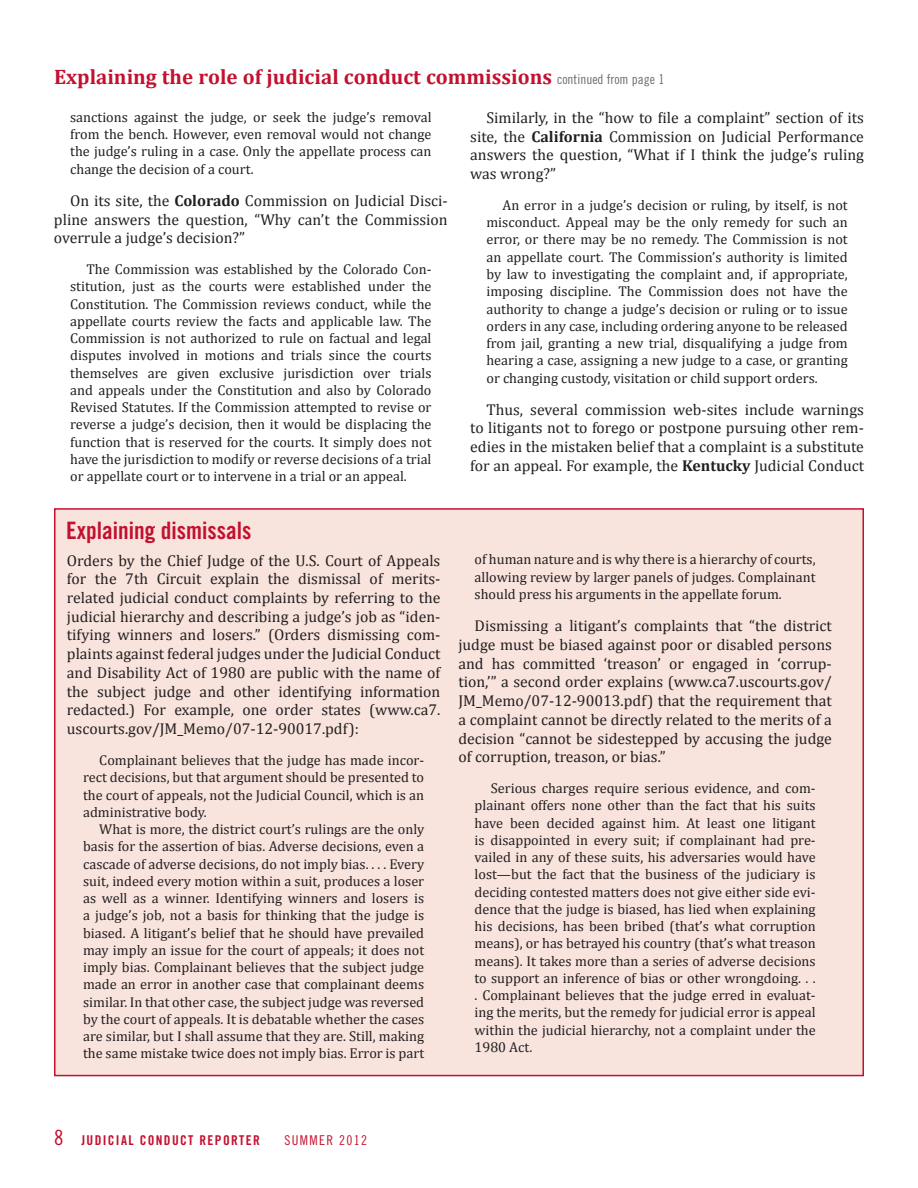
<style>
.page{position:relative;width:918px;height:1188px;background:#fff}
.page>*{position:absolute;margin:0;border:0;box-sizing:border-box;transform-origin:0 0}
.t1{font:24px "Trade Gothic Bold Cond Twenty";color:#c3102f}
.t2{font:700 21px "Cambria";color:#c3102f}
.t3{font:15.75px/18.8px "Cambria";color:#231f20;text-align:justify}
.t4{font:14.25px/17.2px "Cambria";color:#231f20;text-align:justify}
.t5{font:13.5px "Trade Gothic Bold Cond Twenty";letter-spacing:.1em;color:#c3102f}
.t6{font:13.5px "Trade Gothic Cond Eighteen";letter-spacing:.1em;color:#c3102f}
.s1{font-family:"Trade Gothic Cond Eighteen";font-weight:400;font-size:13.5px;color:#6c6d70}
.s2{font-weight:700}
.s3{font-family:"Trade Gothic Cond Eighteen";font-size:21px}
</style>
<div class="page">
<div style="left:55px;top:509px;width:808px;height:567px;background:#f8e3dd"></div>
<h2 class="t2" style="left:54px;top:62px;width:612px">Explaining the role of judicial conduct commissions <span class="s1">continued from page 1</span></h2>
<p class="t4" style="left:70px;top:108px;width:363px">sanctions against the judge, or seek the judge’s removal from the bench. However, even removal would not change the judge’s ruling in a case. Only the appellate process can change the decision of a court.</p>
<p class="t3" style="left:54px;top:191px;width:395px;text-indent:16px">On its site, the <span class="s2">Colorado</span> Commission on Judicial Disci&shy;pline answers the question, “Why can’t the Commission overrule a judge’s decision?”</p>
<p class="t4" style="left:70px;top:261px;width:363px;text-indent:16px">The Commission was established by the Colorado Con&shy;stitution, just as the courts were established under the Constitution. The Commission reviews conduct, while the appellate courts review the facts and applicable law. The Commission is not authorized to rule on factual and legal disputes involved in motions and trials since the courts themselves are given exclusive jurisdiction over trials and appeals under the Constitution and also by Colorado Revised Statutes. If the Commission attempted to revise or reverse a judge’s decision, then it would be displacing the function that is reserved for the courts. It simply does not have the jurisdiction to modify or reverse decisions of a trial or appellate court or to intervene in a trial or an appeal.</p>
<p class="t3" style="left:470px;top:108px;width:395px;text-indent:16px">Similarly, in the “how to file a complaint” section of its site, the <span class="s2">California</span> Commission on Judicial Performance answers the question, “What if I think the judge’s ruling was wrong?”</p>
<p class="t4" style="left:486px;top:196px;width:363px;text-indent:16px">An error in a judge’s decision or ruling, by itself, is not misconduct. Appeal may be the only remedy for such an error, or there may be no remedy. The Commission is not an appellate court. The Commission’s authority is limited by law to investigating the complaint and, if appropriate, imposing discipline. The Commission does not have the authority to change a judge’s decision or ruling or to issue orders in any case, including ordering anyone to be released from jail, granting a new trial, disqualifying a judge from hearing a case, assigning a new judge to a case, or granting or changing custody, visitation or child support orders.</p>
<p class="t3" style="left:470px;top:400px;width:395px;text-indent:16px">Thus, several commission web-sites include warnings to litigants not to forego or postpone pursuing other rem&shy;edies in the mistaken belief that a complaint is a substitute for an appeal. For example, the <span class="s2">Kentucky</span> Judicial Conduct</p>
<h1 class="t1" style="left:66px;top:516px;width:187px">Explaining dismissals</h1>
<p class="t3" style="left:67px;top:551px;width:375px">Orders by the Chief Judge of the U.S. Court of Appeals for the 7th Circuit explain the dismissal of merits&shy;related judicial conduct complaints by referring to the judicial hierarchy and describing a judge’s job as “iden&shy;tifying winners and losers.” (Orders dismissing com&shy;plaints against federal judges under the Judicial Conduct and Disability Act of 1980 are public with the name of the subject judge and other identifying information redacted.) For example, one order states (www.ca7. uscourts.gov/JM_Memo/07-12-90017.pdf):</p>
<p class="t4" style="left:83px;top:751px;width:343px;text-indent:16px">Complainant believes that the judge has made incor&shy;rect decisions, but that argument should be presented to the court of appeals, not the Judicial Council, which is an administrative body.</p>
<p class="t4" style="left:83px;top:821px;width:343px;text-indent:16px">What is more, the district court’s rulings are the only basis for the assertion of bias. Adverse decisions, even a cascade of adverse decisions, do not imply bias. . . . Every suit, indeed every motion within a suit, produces a loser as well as a winner. Identifying winners and losers is a judge’s job, not a basis for thinking that the judge is biased. A litigant’s belief that he should have prevailed may imply an issue for the court of appeals; it does not imply bias. Complainant believes that the subject judge made an error in another case that complainant deems similar. In that other case, the subject judge was reversed by the court of appeals. It is debatable whether the cases are similar, but I shall assume that they are. Still, making the same mistake twice does not imply bias. Error is part</p>
<p class="t4" style="left:475px;top:551px;width:343px">of human nature and is why there is a hierarchy of courts, allowing review by larger panels of judges. Complainant should press his arguments in the appellate forum.</p>
<p class="t3" style="left:458px;top:616px;width:375px;text-indent:16px">Dismissing a litigant’s complaints that “the district judge must be biased against poor or disabled persons and has committed ‘treason’ or engaged in ‘corrup&shy;tion,’” a second order explains (www.ca7.uscourts.gov/ JM_Memo/07-12-90013.pdf) that the requirement that a complaint cannot be directly related to the merits of a decision “cannot be sidestepped by accusing the judge of corruption, treason, or bias.”</p>
<p class="t4" style="left:475px;top:780px;width:343px;text-indent:16px">Serious charges require serious evidence, and com&shy;plainant offers none other than the fact that his suits have been decided against him. At least one litigant is disappointed in every suit; if complainant had pre&shy;vailed in any of these suits, his adversaries would have lost—but the fact that the business of the judiciary is deciding contested matters does not give either side evi&shy;dence that the judge is biased, has lied when explaining his decisions, has been bribed (that’s what corruption means), or has betrayed his country (that’s what treason means). It takes more than a series of adverse decisions to support an inference of bias or other wrongdoing. . . . Complainant believes that the judge erred in evaluat&shy;ing the merits, but the remedy for judicial error is appeal within the judicial hierarchy, not a complaint under the 1980 Act.</p>
<p class="t5" style="left:54px;top:1131px;width:207px"><span class="s3">8</span> JUDICIAL CONDUCT REPORTER</p>
<p class="t6" style="left:285px;top:1132px;width:84px">SUMMER 2012</p>
</div>
